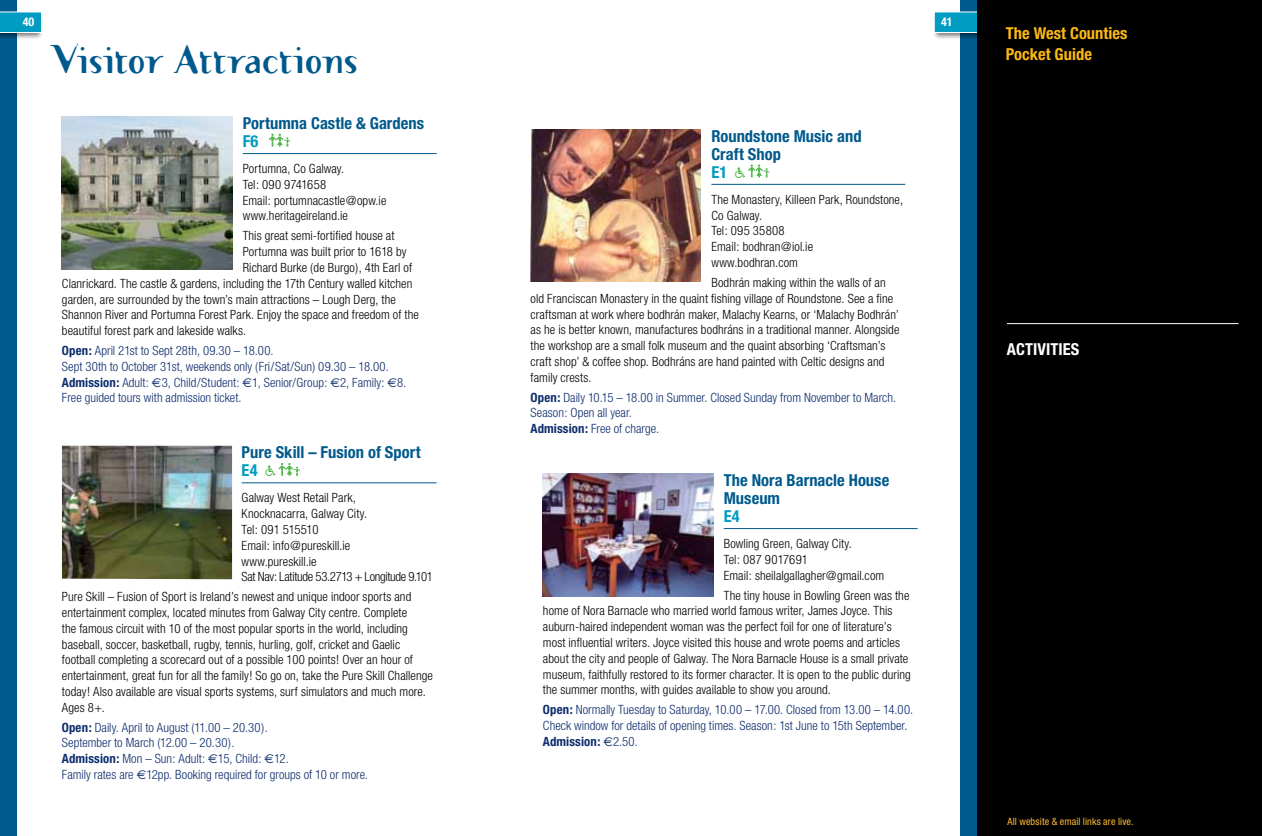
<style>
.page{position:relative;width:1262px;height:836px;background:#fff}
.page>*{position:absolute;margin:0;border:0;box-sizing:border-box;transform-origin:0 0}
.t1{font:700 42px "Tema Cantante";letter-spacing:-.02em;color:#00598c}
.t2{font:700 condensed 16.5px/18px "Helvetica Neue";color:#00598c}
.t3{font:700 condensed 16.5px "Helvetica Neue";letter-spacing:.005em;color:#fdb913}
.t4{font:700 condensed 16.5px "Helvetica Neue";letter-spacing:.005em;color:#fff}
.t5{font:700 condensed 16.5px "Helvetica Neue";color:#009cc2}
.t6{font:300 condensed 12.75px/15.8px "Helvetica Neue";letter-spacing:.005em;color:#000}
.t7{font:300 condensed 12.75px/15.8px "Helvetica Neue";color:#0e2d6d}
.t8{font:700 condensed 12px "Helvetica Neue";color:#fff}
.t9{font:condensed 10.2px "Helvetica Neue";letter-spacing:.01em;color:#fdb933}
.s1{font-weight:700}
.s2{font-family:"Euro Sans";font-weight:400;font-stretch:normal}
.s3{color:#009cc2}
.s4{font-family:"ACTIVITIES2000 FONT";font-weight:400;font-stretch:normal;color:#50b848}
</style>
<div class="page">
<hr style="left:711px;top:184px;width:194px;height:1px;background:#00598c">
<svg style="left:748px;top:164px;width:21px;height:13px"></svg>
<img style="left:531px;top:129px;width:170px;height:153px">
<hr style="left:243px;top:153px;width:194px;height:1px;background:#00598c">
<svg style="left:269px;top:134px;width:21px;height:13px"></svg>
<img style="left:62px;top:117px;width:170px;height:152px">
<hr style="left:242px;top:482px;width:195px;height:1px;background:#00598c">
<svg style="left:279px;top:463px;width:21px;height:13px"></svg>
<img style="left:62px;top:446px;width:170px;height:133px">
<hr style="left:724px;top:528px;width:193px;height:1px;background:#00598c">
<img style="left:543px;top:473px;width:170px;height:124px">
<div style="left:960px;top:0;width:30px;height:836px;background:#00598c"></div>
<div style="left:932px;top:10px;width:65px;height:31px;background:#000;opacity:.5"></div>
<div style="left:934px;top:12px;width:56px;height:21px;background:#009cc2;border:1px solid #fff"></div>
<div style="left:0;top:0;width:16px;height:836px;background:#00598c"></div>
<div style="left:0;top:10px;width:44px;height:31px;background:#000;opacity:.5"></div>
<svg style="left:0;top:12px;width:42px;height:21px"></svg>
<div style="left:977px;top:0;width:285px;height:836px;background:#000"></div>
<hr style="left:1007px;top:323px;width:231px;height:1px;background:#fff">
<p class="t8" style="left:23px;top:15px;width:13px">40</p>
<p class="t8" style="left:941px;top:15px;width:13px">41</p>
<p class="t3" style="left:1006px;top:24px;width:123px">The West Counties</p>
<h1 class="t1" style="left:51px;top:33px;width:309px">Visitor Attractions</h1>
<p class="t3" style="left:1006px;top:45px;width:88px">Pocket Guide</p>
<p class="t2" style="left:243px;top:114px;width:183px">Portumna Castle &amp; Gardens</p>
<p class="t5" style="left:243px;top:131px;width:17px">F6</p>
<p class="t6" style="left:243px;top:161px;width:145px">Portumna, Co Galway.<br>Tel: 090 9741658<br>Email: portumnacastle@opw.ie www.heritageireland.ie</p>
<p class="t6" style="left:243px;top:228px;width:153px">This great semi-fortified house at</p>
<p class="t6" style="left:243px;top:244px;width:165px">Portumna was built prior to 1618 by</p>
<p class="t6" style="left:243px;top:259px;width:171px">Richard Burke (de Burgo), 4th Earl of</p>
<p class="t6" style="left:62px;top:275px;width:352px">Clanrickard. The castle &amp; gardens, including the 17th Century walled kitchen</p>
<p class="t6" style="left:62px;top:291px;width:335px">garden, are surrounded by the town’s main attractions – Lough Derg, the</p>
<p class="t6" style="left:62px;top:307px;width:358px">Shannon River and Portumna Forest Park. Enjoy the space and freedom of the</p>
<p class="t6" style="left:62px;top:322px;width:186px">beautiful forest park and lakeside walks.</p>
<p class="t7" style="left:62px;top:342px;width:346px"><span class="s1">Open:</span> April 21st to Sept 28th, 09.30 – 18.00.<br>Sept 30th to October 31st, weekends only (Fri/Sat/Sun) 09.30 – 18.00.<br><span class="s1">Admission:</span> Adult: <span class="s2">€</span>3, Child/Student: <span class="s2">€</span>1, Senior/Group: <span class="s2">€</span>2, Family: <span class="s2">€</span>8.<br>Free guided tours with admission ticket.</p>
<p class="t2" style="left:242px;top:443px;width:180px">Pure Skill – Fusion of Sport<br><span class="s3">E4</span> <span class="s4">7</span></p>
<p class="t6" style="left:242px;top:490px;width:193px">Galway West Retail Park,<br>Knocknacarra, Galway City.<br>Tel: 091 515510<br>Email: info@pureskill.ie<br>www.pureskill.ie<br>Sat Nav: Latitude 53.2713 + Longitude 9.101</p>
<p class="t6" style="left:62px;top:588px;width:372px">Pure Skill – Fusion of Sport is Ireland’s newest and unique indoor sports and entertainment complex, located minutes from Galway City centre. Complete<br>the famous circuit with 10 of the most popular sports in the world, including baseball, soccer, basketball, rugby, tennis, hurling, golf, cricket and Gaelic football completing a scorecard out of a possible 100 points! Over an hour of entertainment, great fun for all the family! So go on, take the Pure Skill Challenge today! Also available are visual sports systems, surf simulators and much more.<br>Ages 8+.</p>
<p class="t7" style="left:62px;top:719px;width:308px"><span class="s1">Open:</span> Daily. April to August (11.00 – 20.30).<br>September to March (12.00 – 20.30).<br><span class="s1">Admission:</span> Mon – Sun: Adult: <span class="s2">€</span>15, Child: <span class="s2">€</span>12.<br>Family rates are <span class="s2">€</span>12pp. Booking required for groups of 10 or more.</p>
<p class="t2" style="left:711px;top:126px;width:152px">Roundstone Music and<br>Craft Shop<br><span class="s3">E1</span> <span class="s4">7</span></p>
<p class="t6" style="left:711px;top:191px;width:193px">The Monastery, Killeen Park, Roundstone,<br>Co Galway.<br>Tel: 095 35808<br>Email: bodhran@iol.ie<br>www.bodhran.com</p>
<p class="t6" style="left:531px;top:274px;width:370px;text-indent:181px">Bodhrán making within the walls of an old Franciscan Monastery in the quaint fishing village of Roundstone. See a fine craftsman at work where bodhrán maker, Malachy Kearns, or ‘Malachy Bodhrán’ as he is better known, manufactures bodhráns in a traditional manner. Alongside the workshop are a small folk museum and the quaint absorbing ‘Craftsman’s craft shop’ &amp; coffee shop. Bodhráns are hand painted with Celtic designs and family crests.</p>
<p class="t7" style="left:531px;top:389px;width:367px"><span class="s1">Open:</span> Daily 10.15 – 18.00 in Summer. Closed Sunday from November to March.<br>Season: Open all year.<br><span class="s1">Admission:</span> Free of charge.</p>
<p class="t2" style="left:724px;top:470px;width:167px">The Nora Barnacle House<br>Museum</p>
<p class="t5" style="left:724px;top:506px;width:18px">E4</p>
<p class="t6" style="left:724px;top:535px;width:162px">Bowling Green, Galway City.<br>Tel: 087 9017691<br>Email: sheilalgallagher@gmail.com</p>
<p class="t6" style="left:543px;top:587px;width:369px;text-indent:181px">The tiny house in Bowling Green was the home of Nora Barnacle who married world famous writer, James Joyce. This auburn-haired independent woman was the perfect foil for one of literature’s most influential writers. Joyce visited this house and wrote poems and articles about the city and people of Galway. The Nora Barnacle House is a small private museum, faithfully restored to its former character. It is open to the public during the summer months, with guides available to show you around.</p>
<p class="t7" style="left:543px;top:701px;width:372px"><span class="s1">Open:</span> Normally Tuesday to Saturday, 10.00 – 17.00. Closed from 13.00 – 14.00.<br>Check window for details of opening times. Season: 1st June to 15th September.<br><span class="s1">Admission:</span> <span class="s2">€</span>2.50.</p>
<p class="t4" style="left:1007px;top:338px;width:74px">ACTIVITIES</p>
<p class="t9" style="left:1007px;top:815px;width:128px">All website &amp; email links are live.</p>
</div>
